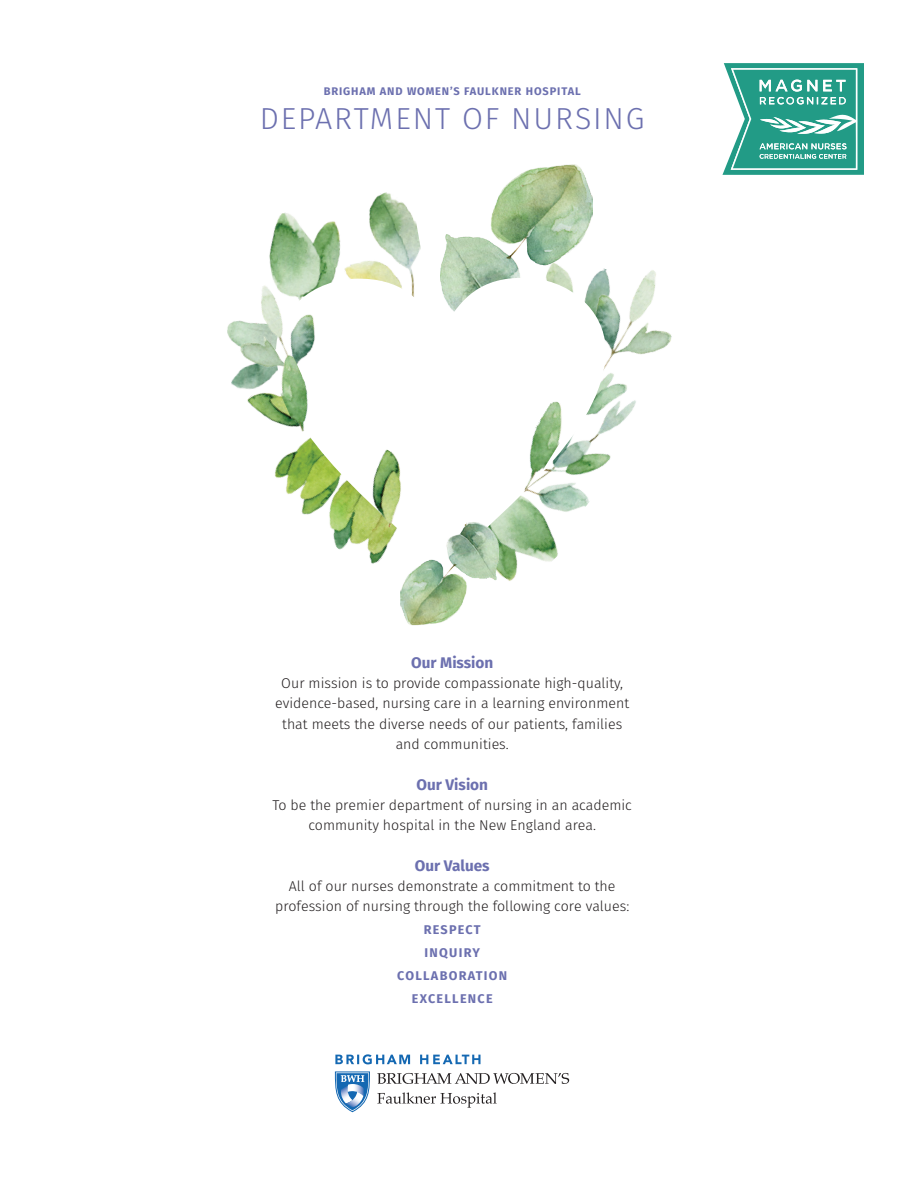
<style>
.page{position:relative;width:918px;height:1188px;background:#fff}
.page>*{position:absolute;margin:0;border:0;box-sizing:border-box;transform-origin:0 0}
.t1{font:300 30.45px "Fira Sans";letter-spacing:.06em;color:#6c70af}
.t2{font:700 15.3px "Fira Sans";color:#6c70af}
.t3{font:300 14.25px/20.2px "Fira Sans";color:#231f20;text-align:center}
.t4{font:700 12.6px/22.8px "Fira Sans";letter-spacing:.1em;color:#6c70af;text-align:center}
.t5{font:700 11.1px "Fira Sans";letter-spacing:.08em;color:#6c70af}
</style>
<div class="page">
<img style="left:499px;top:568px;width:18px;height:13px">
<img style="left:376px;top:192px;width:45px;height:86px">
<img style="left:593px;top:268px;width:79px;height:194px">
<img style="left:269px;top:197px;width:139px;height:81px">
<img style="left:441px;top:164px;width:152px;height:114px">
<svg style="left:276px;top:278px;width:331px;height:290px"></svg>
<img style="left:503px;top:399px;width:75px;height:95px">
<img style="left:400px;top:512px;width:99px;height:113px">
<img style="left:227px;top:264px;width:118px;height:146px">
<img style="left:267px;top:354px;width:56px;height:80px">
<img style="left:341px;top:444px;width:83px;height:86px">
<svg style="left:335px;top:1071px;width:35px;height:42px"></svg>
<svg style="left:335px;top:1054px;width:146px;height:10px"></svg>
<svg style="left:377px;top:1073px;width:192px;height:35px"></svg>
<svg style="left:723px;top:63px;width:141px;height:112px"></svg>
<p class="t5" style="left:324px;top:82px;width:259px">BRIGHAM AND WOMEN’S FAULKNER HOSPITAL</p>
<h1 class="t1" style="left:260px;top:97px;width:386px">DEPARTMENT OF NURSING</h1>
<p class="t2" style="left:411px;top:649px;width:84px">Our Mission</p>
<p class="t3" style="left:275px;top:674px;width:355px">Our mission is to provide compassionate high-quality, evidence-based, nursing care in a learning environment that meets the diverse needs of our patients, families and communities.</p>
<p class="t2" style="left:416px;top:771px;width:73px">Our Vision</p>
<p class="t3" style="left:273px;top:796px;width:361px">To be the premier department of nursing in an academic community hospital in the New England area.</p>
<p class="t2" style="left:415px;top:853px;width:76px">Our Values</p>
<p class="t3" style="left:275px;top:877px;width:356px">All of our nurses demonstrate a commitment to the profession of nursing through the following core values:</p>
<p class="t4" style="left:397px;top:918px;width:112px">RESPECT<br>INQUIRY<br>COLLABORATION<br>EXCELLENCE</p>
</div>
